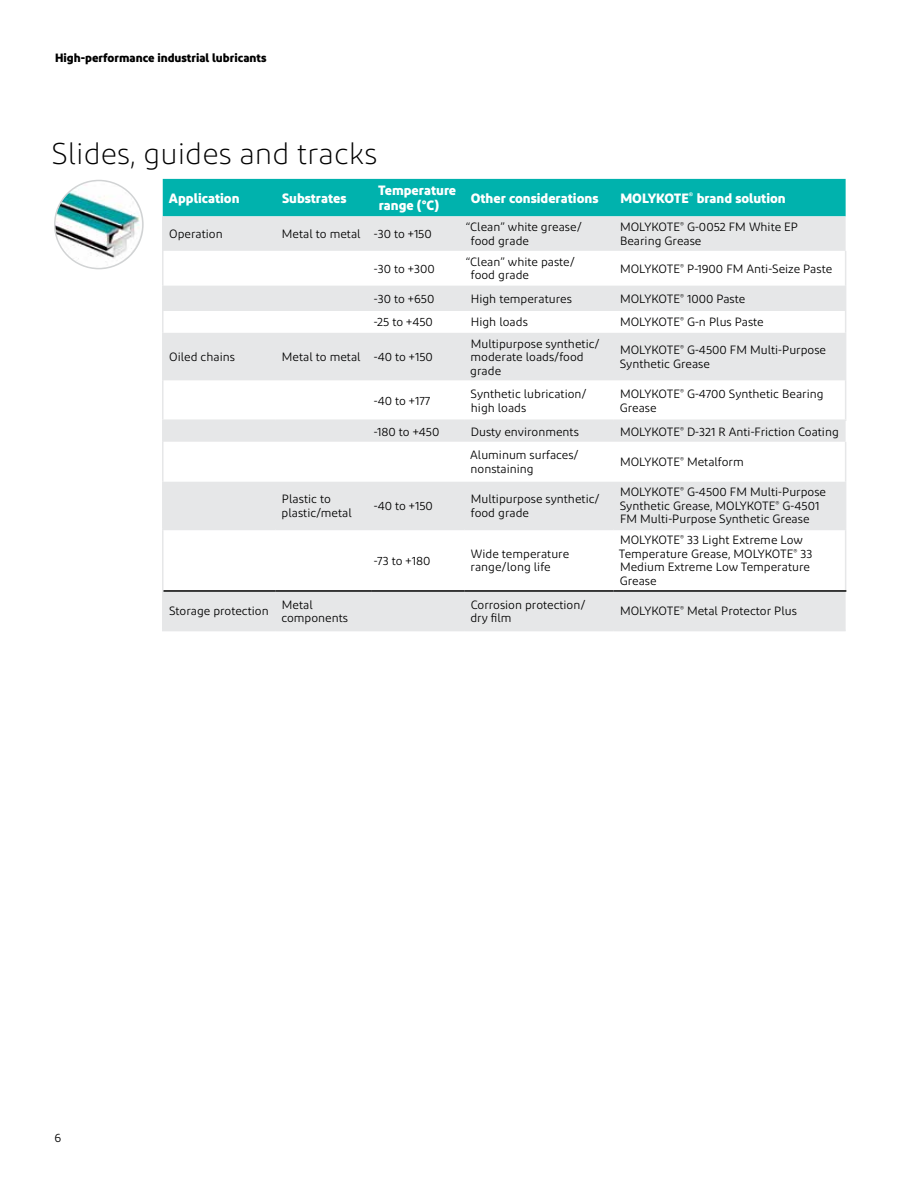
<style>
.page{position:relative;width:918px;height:1188px;background:#fff}
.page>*{position:absolute;margin:0;border:0;box-sizing:border-box;transform-origin:0 0}
.t1{font:300 30px "Diodrum";color:#000}
.t2{font:700 13.5px/15px "Diodrum";color:#fff}
.t3{font:12px/13.5px "Diodrum";color:#000}
.t4{font:700 12px "Diodrum";color:#000}
</style>
<div class="page">
<div style="left:163px;top:179px;width:683px;height:37px;background:#00b2ad"></div>
<div style="left:164px;top:216px;width:682px;height:414px;background:#e6e7e8"></div>
<svg style="left:164px;top:251px;width:682px;height:339px"></svg>
<hr style="left:162px;top:251px;width:2px;height:34px;background:#e6e7e8">
<hr style="left:845px;top:251px;width:1px;height:34px;background:#e6e7e8">
<hr style="left:162px;top:311px;width:2px;height:22px;background:#e6e7e8">
<hr style="left:162px;top:333px;width:2px;height:48px;background:#e6e7e8">
<hr style="left:845px;top:333px;width:1px;height:48px;background:#e6e7e8">
<hr style="left:162px;top:381px;width:2px;height:38px;background:#e6e7e8">
<hr style="left:845px;top:381px;width:1px;height:38px;background:#e6e7e8">
<hr style="left:162px;top:442px;width:2px;height:39px;background:#e6e7e8">
<hr style="left:845px;top:442px;width:1px;height:39px;background:#e6e7e8">
<hr style="left:162px;top:421px;width:2px;height:21px;background:#e6e7e8">
<hr style="left:162px;top:419px;width:113px;height:2px;background:#e6e7e8">
<hr style="left:275px;top:419px;width:97px;height:2px;background:#e6e7e8">
<hr style="left:372px;top:419px;width:92px;height:2px;background:#e6e7e8">
<hr style="left:464px;top:419px;width:149px;height:2px;background:#e6e7e8">
<hr style="left:613px;top:419px;width:233px;height:2px;background:#e6e7e8">
<hr style="left:162px;top:216px;width:2px;height:35px;background:#e6e7e8">
<hr style="left:162px;top:285px;width:2px;height:26px;background:#e6e7e8">
<svg style="left:845px;top:285px;width:1px;height:48px"></svg>
<hr style="left:162px;top:481px;width:2px;height:48px;background:#e6e7e8">
<hr style="left:845px;top:481px;width:1px;height:48px;background:#e6e7e8">
<hr style="left:162px;top:529px;width:113px;height:1px;background:#e6e7e8">
<hr style="left:162px;top:530px;width:2px;height:61px;background:#e6e7e8">
<hr style="left:275px;top:529px;width:97px;height:1px;background:#e6e7e8">
<hr style="left:372px;top:529px;width:92px;height:1px;background:#e6e7e8">
<hr style="left:464px;top:529px;width:149px;height:1px;background:#e6e7e8">
<hr style="left:613px;top:529px;width:233px;height:1px;background:#e6e7e8">
<hr style="left:845px;top:530px;width:1px;height:60px;background:#e6e7e8">
<hr style="left:162px;top:591px;width:2px;height:39px;background:#e6e7e8">
<hr style="left:162px;top:630px;width:113px;height:1px;background:#e6e7e8">
<hr style="left:275px;top:630px;width:97px;height:1px;background:#e6e7e8">
<hr style="left:372px;top:630px;width:92px;height:1px;background:#e6e7e8">
<hr style="left:464px;top:630px;width:149px;height:1px;background:#e6e7e8">
<hr style="left:613px;top:630px;width:233px;height:1px;background:#e6e7e8">
<hr style="left:164px;top:590px;width:111px;height:2px;background:#000">
<hr style="left:275px;top:590px;width:97px;height:2px;background:#000">
<hr style="left:372px;top:590px;width:92px;height:2px;background:#000">
<hr style="left:464px;top:590px;width:149px;height:2px;background:#000">
<hr style="left:613px;top:590px;width:233px;height:2px;background:#000">
<img style="left:55px;top:180px;width:88px;height:89px;border-radius:44px">
<div style="left:54px;top:180px;width:90px;height:89px;border:2px solid #d1d3d4;border-radius:50%"></div>
<p class="t4" style="left:55px;top:50px;width:213px">High-performance industrial lubricants</p>
<h1 class="t1" style="left:52px;top:136px;width:327px">Slides, guides and tracks</h1>
<p class="t2" style="left:169px;top:190px;width:72px">Application</p>
<p class="t2" style="left:282px;top:190px;width:66px">Substrates</p>
<p class="t2" style="left:378px;top:183px;width:80px">Temperature range (°C)</p>
<p class="t2" style="left:471px;top:190px;width:129px">Other considerations</p>
<p class="t2" style="left:620px;top:190px;width:167px">MOLYKOTE<sup>®</sup> brand solution</p>
<p class="t3" style="left:169px;top:227px;width:55px">Operation</p>
<p class="t3" style="left:282px;top:227px;width:151px">Metal to metal -30 to +150</p>
<p class="t3" style="left:471px;top:220px;width:113px;text-indent:-5px">“Clean” white grease/ food grade</p>
<p class="t3" style="left:620px;top:220px;width:180px">MOLYKOTE<sup>®</sup> G-0052 FM White EP<br>Bearing Grease</p>
<p class="t3" style="left:374px;top:262px;width:62px">-30 to +300</p>
<p class="t3" style="left:471px;top:255px;width:106px;text-indent:-5px">“Clean” white paste/ food grade</p>
<p class="t3" style="left:620px;top:262px;width:214px">MOLYKOTE<sup>®</sup> P-1900 FM Anti-Seize Paste</p>
<p class="t3" style="left:374px;top:292px;width:62px">-30 to +650</p>
<p class="t3" style="left:471px;top:292px;width:102px">High temperatures</p>
<p class="t3" style="left:620px;top:292px;width:127px">MOLYKOTE<sup>®</sup> 1000 Paste</p>
<p class="t3" style="left:374px;top:315px;width:61px">-25 to +450</p>
<p class="t3" style="left:471px;top:315px;width:58px">High loads</p>
<p class="t3" style="left:620px;top:315px;width:145px">MOLYKOTE<sup>®</sup> G-n Plus Paste</p>
<p class="t3" style="left:169px;top:350px;width:67px">Oiled chains</p>
<p class="t3" style="left:282px;top:350px;width:153px">Metal to metal -40 to +150</p>
<p class="t3" style="left:470px;top:336px;width:131px">Multipurpose synthetic/ moderate loads/food grade</p>
<p class="t3" style="left:620px;top:343px;width:208px">MOLYKOTE<sup>®</sup> G-4500 FM Multi-Purpose<br>Synthetic Grease</p>
<p class="t3" style="left:374px;top:394px;width:58px">-40 to +177</p>
<p class="t3" style="left:471px;top:387px;width:118px">Synthetic lubrication/ high loads</p>
<p class="t3" style="left:620px;top:387px;width:205px">MOLYKOTE<sup>®</sup> G-4700 Synthetic Bearing<br>Grease</p>
<p class="t3" style="left:374px;top:424px;width:67px">-180 to +450</p>
<p class="t3" style="left:471px;top:424px;width:110px">Dusty environments</p>
<p class="t3" style="left:620px;top:424px;width:220px">MOLYKOTE<sup>®</sup> D-321 R Anti-Friction Coating</p>
<p class="t3" style="left:470px;top:448px;width:110px">Aluminum surfaces/ nonstaining</p>
<p class="t3" style="left:620px;top:455px;width:125px">MOLYKOTE<sup>®</sup> Metalform</p>
<p class="t3" style="left:282px;top:492px;width:72px">Plastic to plastic/metal</p>
<p class="t3" style="left:374px;top:499px;width:61px">-40 to +150</p>
<p class="t3" style="left:471px;top:492px;width:130px">Multipurpose synthetic/ food grade</p>
<p class="t3" style="left:620px;top:485px;width:208px">MOLYKOTE<sup>®</sup> G-4500 FM Multi-Purpose<br>Synthetic Grease, MOLYKOTE<sup>®</sup> G-4501<br>FM Multi-Purpose Synthetic Grease</p>
<p class="t3" style="left:374px;top:554px;width:58px">-73 to +180</p>
<p class="t3" style="left:471px;top:547px;width:100px">Wide temperature range/long life</p>
<p class="t3" style="left:619px;top:533px;width:195px">MOLYKOTE<sup>®</sup> 33 Light Extreme Low<br>Temperature Grease, MOLYKOTE<sup>®</sup> 33<br>Medium Extreme Low Temperature<br>Grease</p>
<p class="t3" style="left:169px;top:604px;width:101px">Storage protection</p>
<p class="t3" style="left:281px;top:597px;width:68px">Metal components</p>
<p class="t3" style="left:470px;top:597px;width:117px">Corrosion protection/ dry film</p>
<p class="t3" style="left:620px;top:604px;width:178px">MOLYKOTE<sup>®</sup> Metal Protector Plus</p>
<p class="t3" style="left:54px;top:1131px;width:8px">6</p>
</div>
